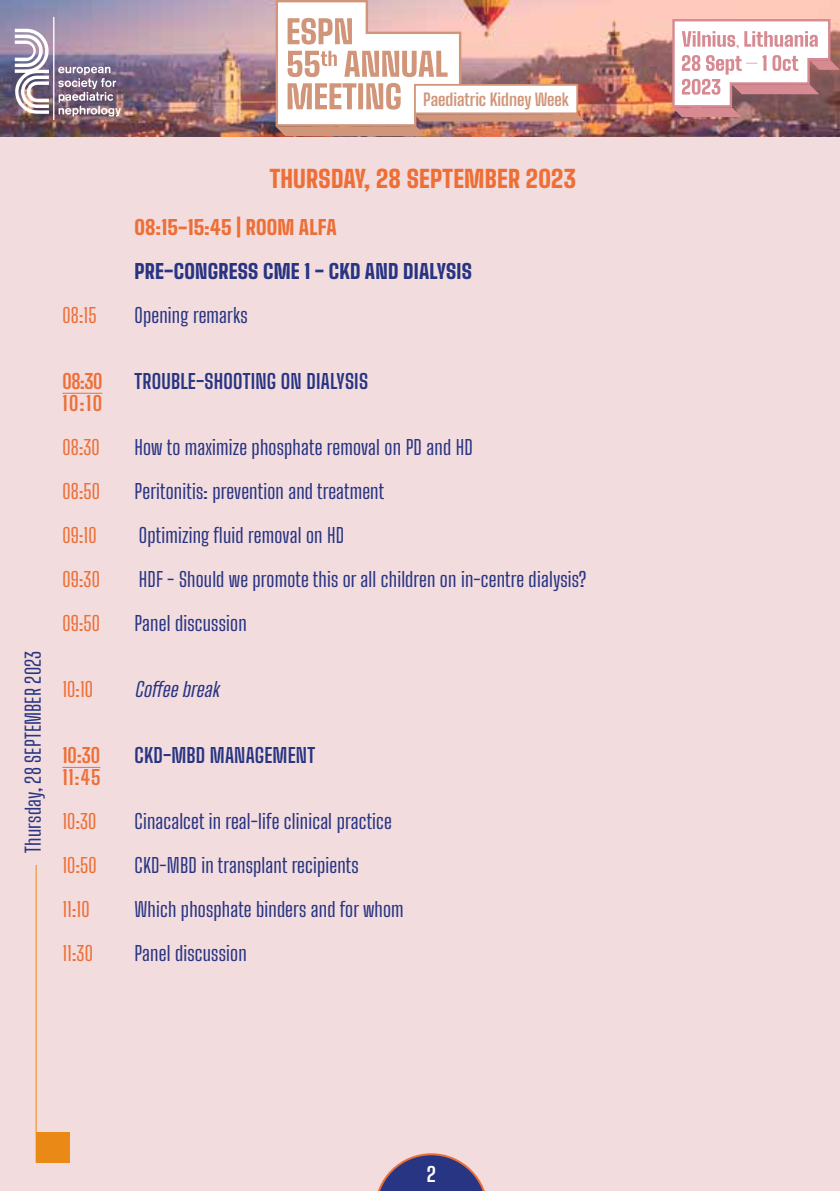
<style>
.page{position:relative;width:840px;height:1191px;background:#fff}
.page>*{position:absolute;margin:0;border:0;box-sizing:border-box;transform-origin:0 0}
.t1{font:900 24px "Big Shoulders Text";letter-spacing:.01em;color:#ed6f36}
.t2{font:20px "Big Shoulders Text";letter-spacing:.01em;color:#283583}
.t3{font:20px "Big Shoulders Text";letter-spacing:.01em;color:#ed6f36}
.t4{font:700 20px "Big Shoulders Text";letter-spacing:.01em;color:#283583}
.t5{font:900 20px "Big Shoulders Text";letter-spacing:.01em;color:#283583}
.t6{font:900 20px "Big Shoulders Text";letter-spacing:.01em;color:#ed6f36}
.t7{font:700 20px "Big Shoulders Text";letter-spacing:.025em;color:#ed6f36}
.t8{font:italic 20px "Big Shoulders Text";color:#283583}
.t9{font:700 20px "Big Shoulders Text";color:#fff}
.t10{font:700 16.8px "Big Shoulders Text";color:#d19579}
</style>
<div class="page">
<div style="left:0;top:137px;width:839px;height:1054px;background:#f3dcde"></div>
<img style="left:0;top:0;width:839px;height:136px">
<img style="left:15px;top:17px;width:106px;height:103px">
<svg style="left:670px;top:18px;width:169px;height:99px"></svg>
<svg style="left:378px;top:1153px;width:107px;height:38px"></svg>
<svg style="left:274px;top:0;width:310px;height:136px"></svg>
<hr style="left:62px;top:393px;width:40px;height:1px;background:#ed6f36">
<hr style="left:62px;top:767px;width:38px;height:1px;background:#ed6f36">
<hr style="left:36px;top:865px;width:1px;height:297px;background:#ea8916">
<div style="left:36px;top:1132px;width:34px;height:30px;background:#ea8916"></div>
<p class="t10" style="left:423px;top:86px;width:147px">Paediatric Kidney Week</p>
<p class="t1" style="left:269px;top:159px;width:307px">THURSDAY, 28 SEPTEMBER 2023</p>
<p class="t6" style="left:134px;top:211px;width:204px">08:15-15:45 | ROOM ALFA</p>
<p class="t5" style="left:134px;top:255px;width:339px">PRE-CONGRESS CME 1 - CKD AND DIALYSIS</p>
<p class="t3" style="left:62px;top:300px;width:35px">08:15</p>
<p class="t2" style="left:134px;top:300px;width:115px">Opening remarks</p>
<p class="t2" style="left:18px;top:852px;width:203px;rotate:-90deg">Thursday, 28 SEPTEMBER 2023</p>
<p class="t7" style="left:62px;top:365px;width:42px">08:30</p>
<p class="t4" style="left:134px;top:365px;width:235px">TROUBLE-SHOOTING ON DIALYSIS</p>
<p class="t7" style="left:62px;top:387px;width:41px">10:10</p>
<p class="t3" style="left:62px;top:432px;width:39px">08:30</p>
<p class="t2" style="left:134px;top:432px;width:339px">How to maximize phosphate removal on PD and HD</p>
<p class="t3" style="left:62px;top:476px;width:39px">08:50</p>
<p class="t2" style="left:134px;top:476px;width:251px">Peritonitis: prevention and treatment</p>
<p class="t3" style="left:62px;top:520px;width:36px">09:10</p>
<p class="t2" style="left:139px;top:520px;width:207px">Optimizing fluid removal on HD</p>
<p class="t3" style="left:62px;top:564px;width:39px">09:30</p>
<p class="t2" style="left:139px;top:564px;width:449px">HDF - Should we promote this or all children on in-centre dialysis?</p>
<p class="t3" style="left:62px;top:608px;width:39px">09:50</p>
<p class="t2" style="left:134px;top:608px;width:114px">Panel discussion</p>
<p class="t3" style="left:62px;top:674px;width:32px">10:10</p>
<p class="t8" style="left:134px;top:674px;width:92px">Coffee break</p>
<p class="t7" style="left:62px;top:739px;width:39px">10:30</p>
<p class="t4" style="left:134px;top:739px;width:182px">CKD-MBD MANAGEMENT</p>
<p class="t7" style="left:62px;top:761px;width:39px">11:45</p>
<p class="t3" style="left:62px;top:806px;width:35px">10:30</p>
<p class="t2" style="left:134px;top:806px;width:259px">Cinacalcet in real-life clinical practice</p>
<p class="t3" style="left:62px;top:850px;width:36px">10:50</p>
<p class="t2" style="left:134px;top:850px;width:226px">CKD-MBD in transplant recipients</p>
<p class="t3" style="left:62px;top:894px;width:29px">11:10</p>
<p class="t2" style="left:134px;top:894px;width:270px">Which phosphate binders and for whom</p>
<p class="t3" style="left:62px;top:938px;width:32px">11:30</p>
<p class="t2" style="left:134px;top:938px;width:114px">Panel discussion</p>
<p class="t9" style="left:426px;top:1158px;width:11px">2</p>
</div>
